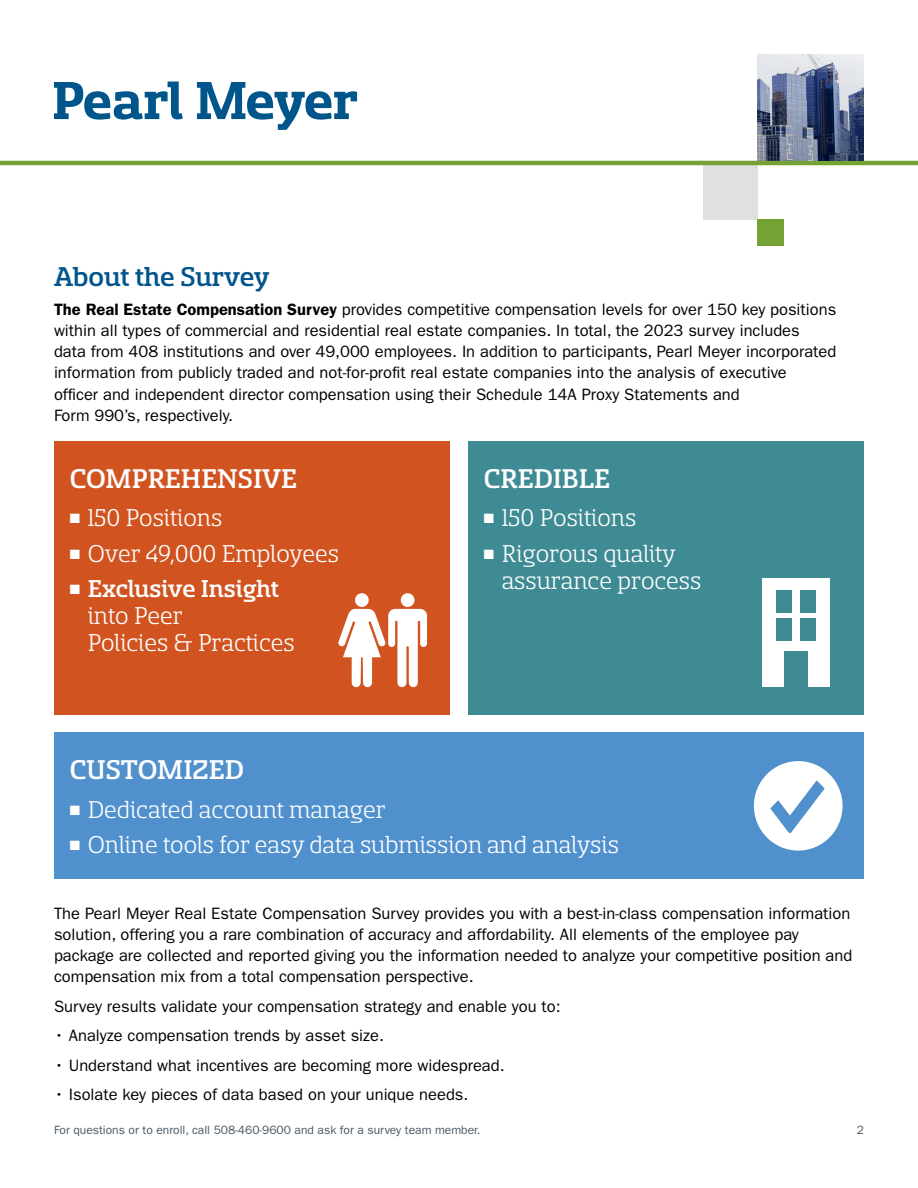
<style>
.page{position:relative;width:918px;height:1188px;background:#fff}
.page>*{position:absolute;margin:0;border:0;box-sizing:border-box;transform-origin:0 0}
.t1{font:500 30px "Sancoale Slab Norm";color:#fff}
.t2{font:500 30px "Sancoale Slab Norm";color:#00558b}
.t3{font:27px/27px "Sancoale Slab Norm";color:#fff}
.t4{font:16.5px/21px "ITC Franklin Gothic Std";color:#000}
.t5{font:12px "ITC Franklin Gothic Std";color:#485865}
.s1{font-weight:600}
.s2{font-weight:500}
</style>
<div class="page">
<div style="left:703px;top:165px;width:54px;height:54px;background:#dfe1df"></div>
<div style="left:757px;top:219px;width:27px;height:27px;background:#74a333"></div>
<svg style="left:54px;top:82px;width:129px;height:38px"></svg>
<svg style="left:197px;top:82px;width:160px;height:48px"></svg>
<hr style="left:0;top:161px;width:918px;height:4px;background:#74a333">
<img style="left:757px;top:54px;width:107px;height:107px">
<div style="left:54px;top:442px;width:396px;height:273px;background:#d15420"></div>
<div style="left:54px;top:733px;width:810px;height:146px;background:#5091cd"></div>
<div style="left:468px;top:442px;width:396px;height:273px;background:#3e8b94"></div>
<svg style="left:754px;top:761px;width:89px;height:90px"></svg>
<div style="left:401px;top:593px;width:14px;height:14px;background:#fff;border-radius:50%"></div>
<div style="left:355px;top:593px;width:14px;height:14px;background:#fff;border-radius:50%"></div>
<svg style="left:338px;top:609px;width:89px;height:78px"></svg>
<div style="left:762px;top:578px;width:68px;height:109px;background:#fff"></div>
<div style="left:800px;top:590px;width:15px;height:22px;background:#3e8b94"></div>
<div style="left:776px;top:619px;width:16px;height:22px;background:#3e8b94"></div>
<div style="left:800px;top:619px;width:15px;height:22px;background:#3e8b94"></div>
<div style="left:784px;top:651px;width:24px;height:36px;background:#3e8b94"></div>
<div style="left:776px;top:590px;width:16px;height:22px;background:#3e8b94"></div>
<h1 class="t2" style="left:54px;top:262px;width:217px">About the Survey</h1>
<p class="t4" style="left:54px;top:300px;width:784px"><span class="s1">The Real Estate Compensation Survey</span> provides competitive compensation levels for over 150 key positions within all types of commercial and residential real estate companies. In total, the 2023 survey includes<br>data from 408 institutions and over 49,000 employees. In addition to participants, Pearl Meyer incorporated information from publicly traded and not-for-profit real estate companies into the analysis of executive<br>officer and independent director compensation using their Schedule 14A Proxy Statements and<br>Form 990’s, respectively.</p>
<h1 class="t1" style="left:70px;top:463px;width:229px">COMPREHENSIVE</h1>
<h2 class="t3" style="left:70px;top:505px;width:154px">■ 150 Positions</h2>
<h2 class="t3" style="left:70px;top:540px;width:271px">■ Over 49,000 Employees</h2>
<h2 class="t3" style="left:88px;top:576px;width:209px;text-indent:-18px">■ <span class="s2">Exclusive Insight </span>into Peer<br>Policies &amp; Practices</h2>
<h1 class="t1" style="left:484px;top:463px;width:128px">CREDIBLE</h1>
<h2 class="t3" style="left:484px;top:505px;width:154px">■ 150 Positions</h2>
<h2 class="t3" style="left:502px;top:540px;width:201px;text-indent:-18px">■ Rigorous quality assurance process</h2>
<h1 class="t1" style="left:70px;top:755px;width:176px">CUSTOMIZED</h1>
<h2 class="t3" style="left:70px;top:797px;width:317px">■ Dedicated account manager</h2>
<h2 class="t3" style="left:70px;top:832px;width:551px">■ Online tools for easy data submission and analysis</h2>
<p class="t4" style="left:54px;top:903px;width:800px">The Pearl Meyer Real Estate Compensation Survey provides you with a best-in-class compensation information solution, offering you a rare combination of accuracy and affordability. All elements of the employee pay package are collected and reported giving you the information needed to analyze your competitive position and compensation mix from a total compensation perspective.</p>
<p class="t4" style="left:54px;top:996px;width:508px">Survey results validate your compensation strategy and enable you to:</p>
<p class="t4" style="left:54px;top:1025px;width:331px">• Analyze compensation trends by asset size.</p>
<p class="t4" style="left:54px;top:1055px;width:452px">• Understand what incentives are becoming more widespread.</p>
<p class="t4" style="left:54px;top:1084px;width:416px">• Isolate key pieces of data based on your unique needs.</p>
<p class="t5" style="left:54px;top:1123px;width:428px">For questions or to enroll, call 508-460-9600 and ask for a survey team member.</p>
<p class="t5" style="left:857px;top:1123px;width:9px">2</p>
</div>
